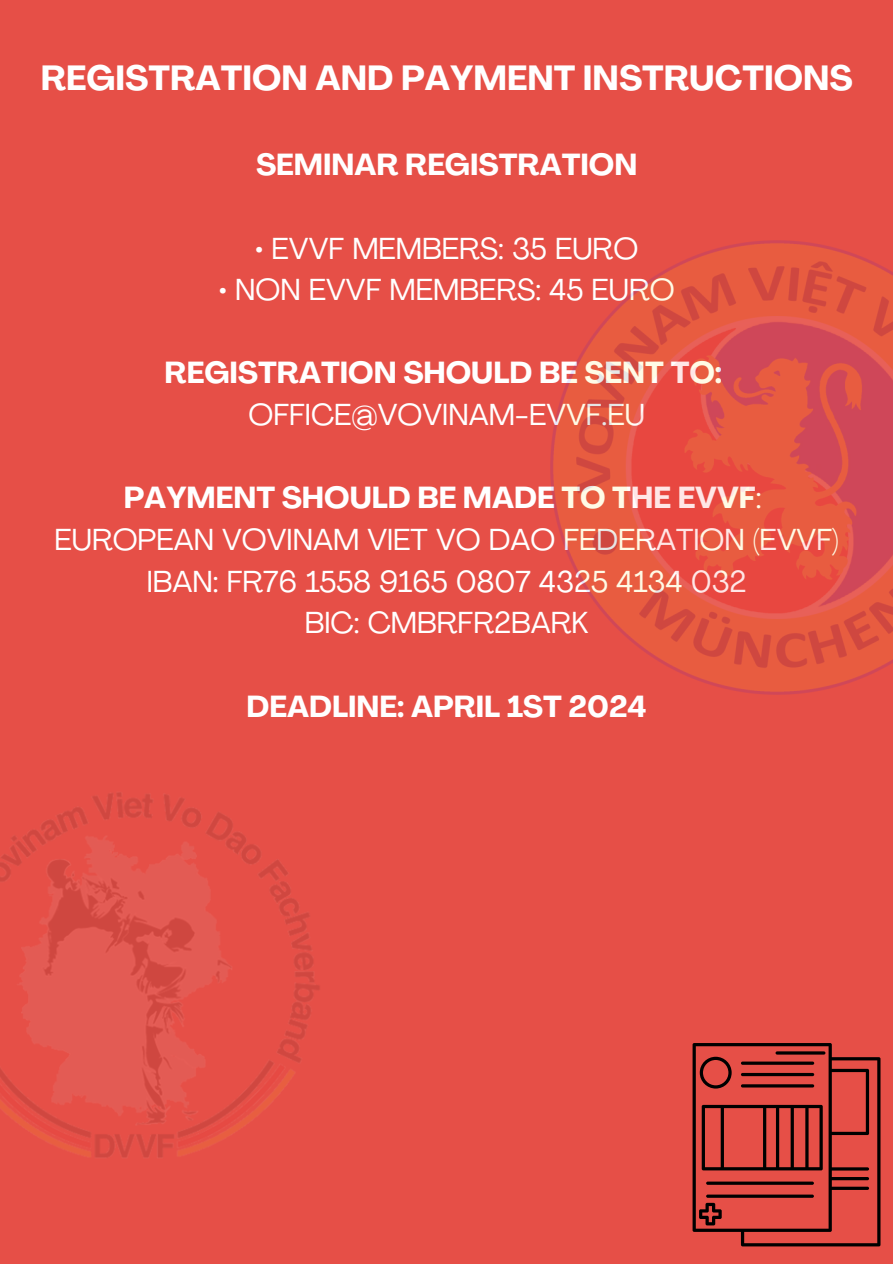
<style>
.page{position:relative;width:893px;height:1264px;background:#fff}
.page>*{position:absolute;margin:0;border:0;box-sizing:border-box;transform-origin:0 0}
.t1{font:700 34.5px "Agrandir";color:#fff}
.t2{font:30px/41.7px "Agrandir";color:#fff;text-align:center}
.t3{font:700 30px "Agrandir";color:#fff}
.s1{font-weight:700}
</style>
<div class="page">
<div style="left:0;top:0;width:892px;height:1263px;background:#e64f47"></div>
<svg style="left:692px;top:1043px;width:188px;height:203px"></svg>
<img style="left:0;top:792px;width:320px;height:366px">
<img style="left:550px;top:240px;width:342px;height:455px">
<p class="t1" style="left:41px;top:64px;width:813px">REGISTRATION AND PAYMENT INSTRUCTIONS</p>
<p class="t3" style="left:256px;top:153px;width:383px">SEMINAR REGISTRATION</p>
<p class="t2" style="left:255px;top:230px;width:384px">• EVVF MEMBERS: 35 EURO</p>
<p class="t2" style="left:219px;top:272px;width:457px">• NON EVVF MEMBERS: 45 EURO</p>
<p class="t3" style="left:165px;top:361px;width:559px">REGISTRATION SHOULD BE SENT TO:</p>
<p class="t2" style="left:248px;top:397px;width:398px">OFFICE@VOVINAM-EVVF.EU</p>
<p class="t2" style="left:55px;top:480px;width:785px"><span class="s1">PAYMENT SHOULD BE MADE TO THE EVVF</span>:<br>EUROPEAN VOVINAM VIET VO DAO FEDERATION (EVVF)<br>IBAN: FR76 1558 9165 0807 4325 4134 032<br>BIC: CMBRFR2BARK</p>
<p class="t3" style="left:247px;top:694px;width:401px">DEADLINE: APRIL 1ST 2024</p>
</div>
